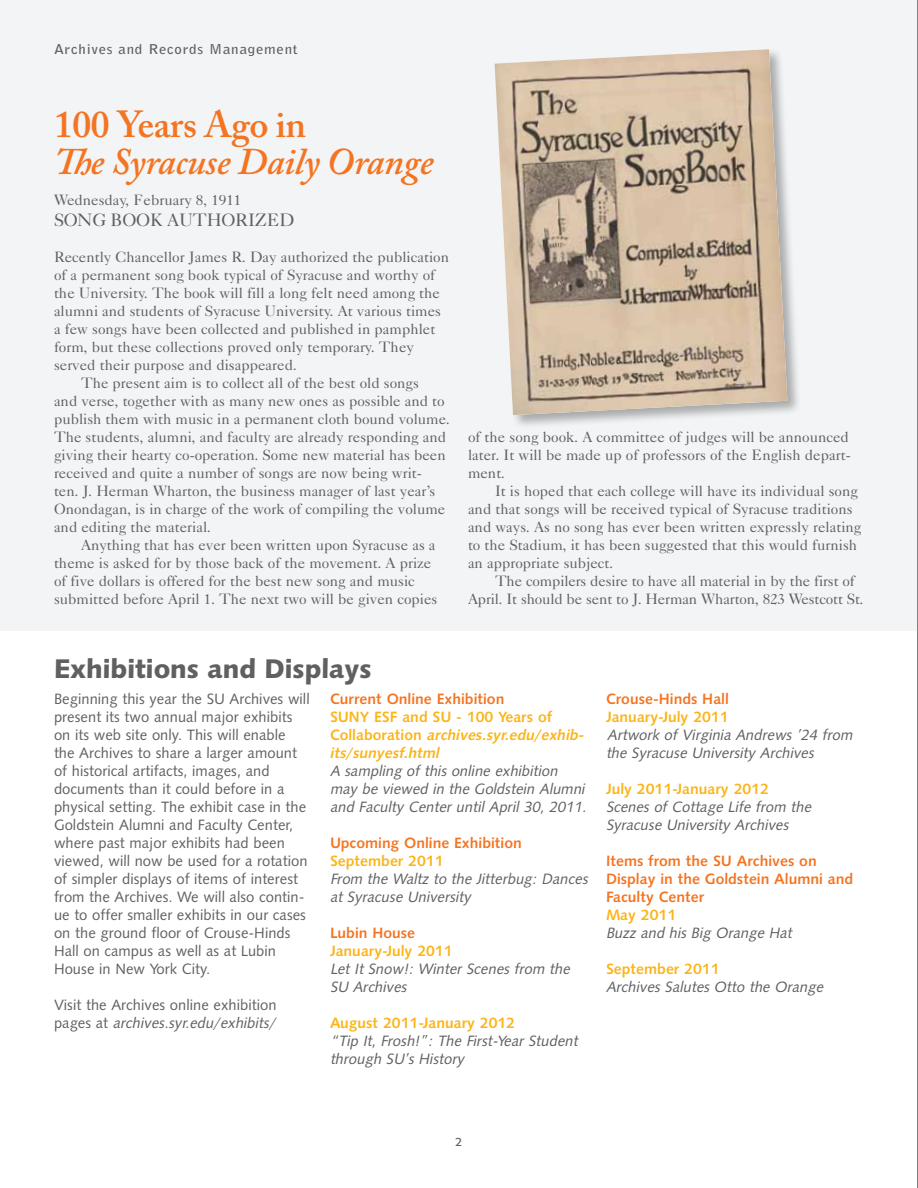
<style>
.page{position:relative;width:918px;height:1188px;background:#fff}
.page>*{position:absolute;margin:0;border:0;box-sizing:border-box;transform-origin:0 0}
.t1{font:italic 600 37.5px "Adobe Caslon Pro";letter-spacing:-.01em;color:#f47421}
.t2{font:600 37.5px "Adobe Caslon Pro";letter-spacing:-.01em;color:#f47421}
.t3{font:27px "Humanist 531 BT Black A";color:#5f6062}
.t4{font:18px "Caslon Five Forty";letter-spacing:-.01em;color:#5f6062}
.t5{font:15px/18px "Caslon Five Forty";color:#5f6062}
.t6{font:15px/18px "Humanist 531 BT Roman A";color:#5f6062}
.t7{font:italic 15px/18px "Humanist 531 BT Roman A";color:#5f6062}
.t8{font:15px/18px "Humanist 531 BT Bold A";color:#f47421}
.t9{font:15px "Humanist 531 BT Bold A";color:#fcb316}
.t10{font:italic 15px/18px "Humanist 531 BT Bold A";color:#fcb316}
.t11{font:700 13.5px "Bell Gothic";letter-spacing:.05em;color:#5f6062;scale:1.1 1}
.t12{font:12px "Formata";color:#5f6062}
.s1{font-style:italic}
.s2{font-style:normal}
</style>
<div class="page">
<div style="left:0;top:0;width:918px;height:631px;background:#f2f4f5"></div>
<div style="left:493px;top:47px;width:308px;height:382px;background:#000;opacity:.3"></div>
<img style="left:495px;top:49px;width:292px;height:366px">
<p class="t11" style="left:54px;top:41px;width:223px">Archives and Records Management</p>
<h1 class="t2" style="left:54px;top:102px;width:254px">100 Years Ago in</h1>
<h1 class="t1" style="left:54px;top:139px;width:381px">The Syracuse Daily Orange</h1>
<p class="t5" style="left:54px;top:190px;width:189px">Wednesday, February 8, 1911</p>
<p class="t4" style="left:54px;top:209px;width:242px">SONG BOOK AUTHORIZED</p>
<p class="t5" style="left:54px;top:248px;width:397px">Recently Chancellor James R. Day authorized the publication</p>
<p class="t5" style="left:54px;top:266px;width:383px">of a permanent song book typical of Syracuse and worthy of</p>
<p class="t5" style="left:54px;top:284px;width:388px">the University. The book will fill a long felt need among the</p>
<p class="t5" style="left:54px;top:302px;width:389px">alumni and students of Syracuse University. At various times</p>
<p class="t5" style="left:54px;top:320px;width:383px">a few songs have been collected and published in pamphlet</p>
<p class="t5" style="left:54px;top:338px;width:361px">form, but these collections proved only temporary. They</p>
<p class="t5" style="left:54px;top:356px;width:244px">served their purpose and disappeared.</p>
<p class="t5" style="left:81px;top:374px;width:339px">The present aim is to collect all of the best old songs</p>
<p class="t5" style="left:54px;top:392px;width:392px">and verse, together with as many new ones as possible and to</p>
<p class="t5" style="left:54px;top:410px;width:397px">publish them with music in a permanent cloth bound volume.</p>
<p class="t5" style="left:54px;top:428px;width:394px">The students, alumni, and faculty are already responding and</p>
<p class="t5" style="left:54px;top:446px;width:393px">giving their hearty co-operation. Some new material has been</p>
<p class="t5" style="left:54px;top:464px;width:369px">received and quite a number of songs are now being writ-</p>
<p class="t5" style="left:54px;top:482px;width:383px">ten. J. Herman Wharton, the business manager of last year’s</p>
<p class="t5" style="left:54px;top:500px;width:393px">Onondagan, is in charge of the work of compiling the volume</p>
<p class="t5" style="left:54px;top:518px;width:158px">and editing the material.</p>
<p class="t5" style="left:81px;top:536px;width:356px">Anything that has ever been written upon Syracuse as a</p>
<p class="t5" style="left:54px;top:554px;width:379px">theme is asked for by those back of the movement. A prize</p>
<p class="t5" style="left:54px;top:572px;width:362px">of five dollars is offered for the best new song and music</p>
<p class="t5" style="left:54px;top:590px;width:385px">submitted before April 1. The next two will be given copies</p>
<p class="t5" style="left:468px;top:427px;width:384px">of the song book. A committee of judges will be announced later. It will be made up of professors of the English depart&shy;ment.</p>
<p class="t5" style="left:468px;top:481px;width:395px;text-indent:27px">It is hoped that each college will have its individual song and that songs will be received typical of Syracuse traditions and ways. As no song has ever been written expressly relating to the Stadium, it has been suggested that this would furnish an appropriate subject.</p>
<p class="t5" style="left:468px;top:571px;width:397px;text-indent:27px">The compilers desire to have all material in by the first of<br>April. It should be sent to J. Herman Wharton, 823 Westcott St.</p>
<h2 class="t3" style="left:54px;top:652px;width:319px">Exhibitions and Displays</h2>
<p class="t6" style="left:54px;top:690px;width:257px">Beginning this year the SU Archives will present its two annual major exhibits on its web site only. This will enable the Archives to share a larger amount of historical artifacts, images, and documents than it could before in a physical setting. The exhibit case in the Goldstein Alumni and Faculty Center, where past major exhibits had been viewed, will now be used for a rotation of simpler displays of items of interest from the Archives. We will also contin&shy;ue to offer smaller exhibits in our cases on the ground floor of Crouse-Hinds Hall on campus as well as at Lubin House in New York City.</p>
<p class="t6" style="left:54px;top:996px;width:226px">Visit the Archives online exhibition p a g e s a t <span class="s1">archives.syr.edu/exhibits/</span></p>
<p class="t8" style="left:330px;top:690px;width:176px">Current Online Exhibition</p>
<p class="t10" style="left:330px;top:708px;width:258px"><span class="s2">SUNY ESF and SU - 100 Years of<br>C o l l a b o r at i o n</span> archives.syr.edu/exhib&shy;its/sunyesf.html</p>
<p class="t7" style="left:330px;top:762px;width:261px">A sampling of this online exhibition may be viewed in the Goldstein Alumni and Faculty Center until April 30, 2011.</p>
<p class="t8" style="left:330px;top:834px;width:193px">Upcoming Online Exhibition</p>
<p class="t9" style="left:330px;top:852px;width:115px">September 2011</p>
<p class="t7" style="left:330px;top:870px;width:263px">From the Waltz to the Jitterbug: Dances at Syracuse University</p>
<p class="t8" style="left:330px;top:924px;width:87px">Lubin House</p>
<p class="t9" style="left:330px;top:942px;width:124px">January-July 2011</p>
<p class="t7" style="left:330px;top:960px;width:245px">Let It Snow!: Winter Scenes from the<br>SU Archives</p>
<p class="t9" style="left:330px;top:1014px;width:187px">August 2011-January 2012</p>
<p class="t7" style="left:330px;top:1032px;width:253px">“Tip It, Frosh!”: The First-Year Student through SU’s History</p>
<p class="t8" style="left:606px;top:690px;width:124px">Crouse-Hinds Hall</p>
<p class="t9" style="left:606px;top:708px;width:124px">January-July 2011</p>
<p class="t7" style="left:606px;top:726px;width:251px">Artwork of Virginia Andrews ’24 from the Syracuse University Archives</p>
<p class="t9" style="left:606px;top:780px;width:164px">July 2011-January 2012</p>
<p class="t7" style="left:606px;top:798px;width:210px">Scenes of Cottage Life from the<br>Syracuse University Archives</p>
<p class="t8" style="left:606px;top:852px;width:249px">Items from the SU Archives on<br>Display in the Goldstein Alumni and<br>Faculty Center</p>
<p class="t9" style="left:606px;top:906px;width:72px">May 2011</p>
<p class="t7" style="left:606px;top:924px;width:191px">Buzz and his Big Orange Hat</p>
<p class="t9" style="left:606px;top:960px;width:115px">September 2011</p>
<p class="t7" style="left:606px;top:978px;width:222px">Archives Salutes Otto the Orange</p>
<p class="t12" style="left:455px;top:1135px;width:8px">2</p>
</div>
